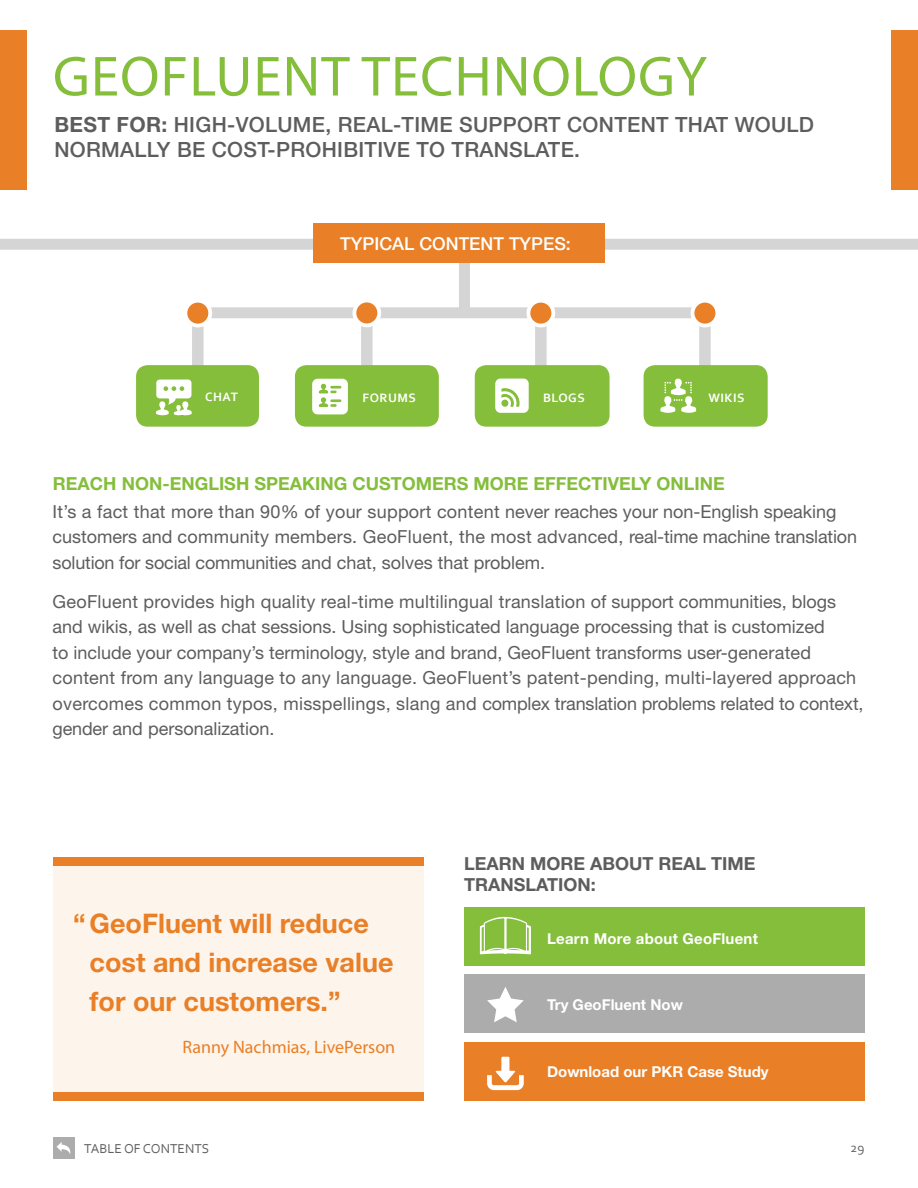
<style>
.page{position:relative;width:918px;height:1188px;background:#fff}
.page>*{position:absolute;margin:0;border:0;box-sizing:border-box;transform-origin:0 0}
.t1{font:57px "Myriad Pro";letter-spacing:.02em;color:#84be3b}
.t2{font:700 27px/38.8px "Helvetica Neue LT Std";color:#e97f26}
.t3{font:500 21px/25.5px "Helvetica Neue LT Std";letter-spacing:.015em;color:#5d5d5d}
.t4{font:18px/25.5px "Helvetica Neue LT Std";color:#5d5d5d}
.t5{font:700 18px "Helvetica Neue LT Std";color:#84be3b}
.t6{font:700 18px/21px "Helvetica Neue LT Std";color:#5d5d5d}
.t7{font:18px "Myriad Pro";color:#e97f26}
.t8{font:500 17.85px "Helvetica Neue LT Std";color:#fff}
.t9{font:700 15px "Helvetica Neue LT Std";color:#fff}
.t10{font:13.5px "Corbel";color:#616161}
.t11{font:700 12.75px "Corbel";letter-spacing:.04em;color:#fff}
.s1{font-weight:700}
</style>
<div class="page">
<div style="left:192px;top:307px;width:512px;height:11px;background:#d5d5d5"></div>
<div style="left:53px;top:866px;width:370px;height:230px;background:#fdf4eb"></div>
<div style="left:535px;top:313px;width:12px;height:66px;background:#d5d5d5"></div>
<div style="left:699px;top:313px;width:12px;height:66px;background:#d5d5d5"></div>
<div style="left:528px;top:301px;width:25px;height:25px;background:#e97f26;border-radius:50%"></div>
<div style="left:527px;top:299px;width:28px;height:28px;border:4px solid #fff;border-radius:50%"></div>
<div style="left:693px;top:301px;width:24px;height:25px;background:#e97f26;border-radius:50%"></div>
<div style="left:691px;top:299px;width:28px;height:28px;border:4px solid #fff;border-radius:50%"></div>
<div style="left:475px;top:365px;width:135px;height:62px;background:#84be3b;border-radius:11px"></div>
<div style="left:644px;top:365px;width:124px;height:62px;background:#84be3b;border-radius:11px"></div>
<div style="left:192px;top:313px;width:12px;height:66px;background:#d5d5d5"></div>
<div style="left:185px;top:301px;width:25px;height:25px;background:#e97f26;border-radius:50%"></div>
<div style="left:183px;top:299px;width:29px;height:28px;border:4px solid #fff;border-radius:50%"></div>
<div style="left:136px;top:365px;width:123px;height:62px;background:#84be3b;border-radius:11px"></div>
<svg style="left:156px;top:380px;width:36px;height:35px"></svg>
<div style="left:361px;top:313px;width:12px;height:66px;background:#d5d5d5"></div>
<div style="left:354px;top:301px;width:25px;height:24px;background:#e97f26;border-radius:50%"></div>
<div style="left:352px;top:299px;width:29px;height:28px;border:4px solid #fff;border-radius:50%"></div>
<div style="left:295px;top:365px;width:144px;height:62px;background:#84be3b;border-radius:11px"></div>
<svg style="left:312px;top:379px;width:36px;height:35px"></svg>
<svg style="left:660px;top:378px;width:36px;height:35px"></svg>
<svg style="left:495px;top:379px;width:34px;height:34px"></svg>
<div style="left:464px;top:907px;width:400px;height:59px;background:#84be3b"></div>
<svg style="left:480px;top:916px;width:51px;height:38px"></svg>
<div style="left:53px;top:857px;width:370px;height:9px;background:#e97f26"></div>
<div style="left:53px;top:1092px;width:370px;height:9px;background:#e97f26"></div>
<div style="left:459px;top:253px;width:11px;height:62px;background:#d5d5d5"></div>
<div style="left:0;top:239px;width:918px;height:11px;background:#d5d5d5"></div>
<div style="left:313px;top:223px;width:292px;height:40px;background:#e97f26"></div>
<div style="left:0;top:30px;width:27px;height:160px;background:#e97f26"></div>
<div style="left:891px;top:30px;width:27px;height:160px;background:#e97f26"></div>
<div style="left:464px;top:1042px;width:400px;height:59px;background:#e97f26"></div>
<svg style="left:487px;top:1057px;width:37px;height:33px"></svg>
<div style="left:464px;top:975px;width:400px;height:58px;background:#acacac"></div>
<svg style="left:487px;top:987px;width:37px;height:35px"></svg>
<div style="left:54px;top:1138px;width:21px;height:21px;background:#acacac"></div>
<svg style="left:57px;top:1142px;width:14px;height:12px"></svg>
<h1 class="t1" style="left:53px;top:41px;width:655px">GEOFLUENT TECHNOLOGY</h1>
<p class="t3" style="left:54px;top:112px;width:761px"><span class="s1">BEST FOR:</span> HIGH-VOLUME, REAL-TIME SUPPORT CONTENT THAT WOULD<br>NORMALLY BE COST-PROHIBITIVE TO TRANSLATE.</p>
<p class="t8" style="left:340px;top:233px;width:232px">TYPICAL CONTENT TYPES:</p>
<p class="t11" style="left:205px;top:389px;width:34px">CHAT</p>
<p class="t11" style="left:363px;top:390px;width:55px">FORUMS</p>
<p class="t11" style="left:543px;top:390px;width:43px">BLOGS</p>
<p class="t11" style="left:708px;top:390px;width:38px">WIKIS</p>
<p class="t5" style="left:53px;top:472px;width:673px">REACH NON-ENGLISH SPEAKING CUSTOMERS MORE EFFECTIVELY ONLINE</p>
<p class="t4" style="left:53px;top:498px;width:806px">It’s a fact that more than 90% of your support content never reaches your non-English speaking customers and community members. GeoFluent, the most advanced, real-time machine translation solution for social communities and chat, solves that problem.</p>
<p class="t4" style="left:53px;top:588px;width:813px">GeoFluent provides high quality real-time multilingual translation of support communities, blogs and wikis, as well as chat sessions. Using sophisticated language processing that is customized<br>to include your company’s terminology, style and brand, GeoFluent transforms user-generated content from any language to any language. GeoFluent’s patent-pending, multi-layered approach overcomes common typos, misspellings, slang and complex translation problems related to context, gender and personalization.</p>
<h2 class="t2" style="left:90px;top:903px;width:306px;text-indent:-16px">“GeoFluent will reduce cost and increase value for our customers.”</h2>
<p class="t7" style="left:182px;top:1036px;width:214px">Ranny Nachmias, LivePerson</p>
<p class="t10" style="left:84px;top:1140px;width:127px">TABLE OF CONTENTS</p>
<p class="t6" style="left:464px;top:853px;width:293px">LEARN MORE ABOUT REAL TIME<br>TRANSLATION:</p>
<p class="t9" style="left:547px;top:929px;width:212px">Learn More about GeoFluent</p>
<p class="t9" style="left:547px;top:995px;width:137px">Try GeoFluent Now</p>
<p class="t9" style="left:547px;top:1062px;width:223px">Download our PKR Case Study</p>
<p class="t10" style="left:850px;top:1139px;width:15px">29</p>
</div>
